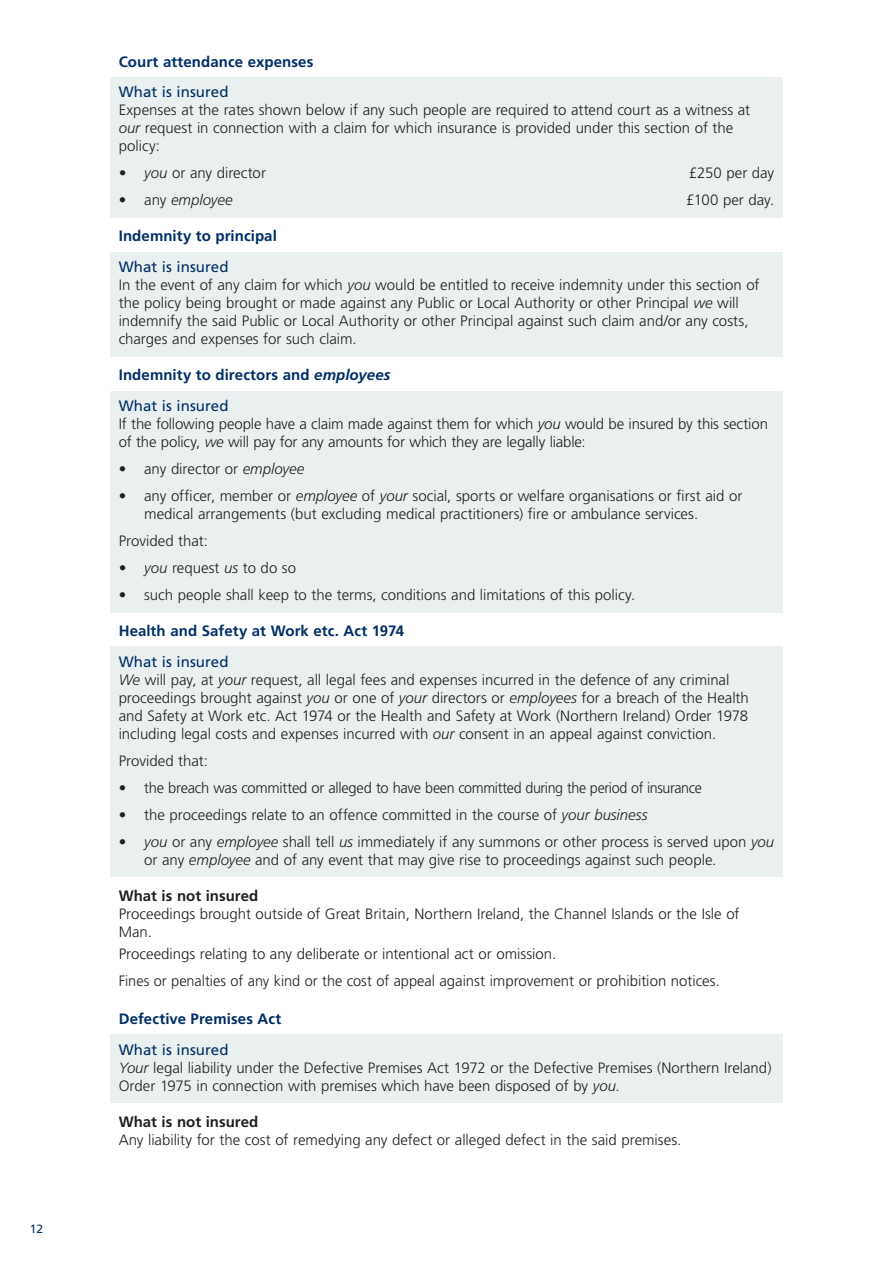
<style>
.page{position:relative;width:893px;height:1263px;background:#fff}
.page>*{position:absolute;margin:0;border:0;box-sizing:border-box;transform-origin:0 0}
.t1{font:300 15px/18px "Frutiger LT Std";letter-spacing:-.005em;color:#231f20}
.t2{font:700 15px/30.8px "Frutiger LT Std";letter-spacing:.005em;color:#002d66}
.t3{font:700 15px "Frutiger LT Std";color:#231f20}
.t4{font:15px "Frutiger LT Std";letter-spacing:.005em;color:#002d66}
.t5{font:italic 300 15px "Frutiger LT Std";color:#231f20}
.t6{font:12px "Frutiger LT Std";color:#002d66}
.s1{font-style:italic}
.s2{font-style:normal}
.s3{font-weight:400;color:#002d66}
.s4{font-weight:400}
</style>
<div class="page">
<div style="left:110px;top:78px;width:673px;height:32px;background:#eaf0f0"></div>
<div style="left:110px;top:96px;width:673px;height:68px;background:#eaf0f0"></div>
<div style="left:110px;top:159px;width:673px;height:32px;background:#eaf0f0"></div>
<div style="left:110px;top:186px;width:673px;height:32px;background:#eaf0f0"></div>
<div style="left:110px;top:252px;width:673px;height:32px;background:#eaf0f0"></div>
<div style="left:110px;top:270px;width:673px;height:86px;background:#eaf0f0"></div>
<div style="left:110px;top:391px;width:673px;height:32px;background:#eaf0f0"></div>
<div style="left:110px;top:409px;width:673px;height:50px;background:#eaf0f0"></div>
<div style="left:110px;top:454px;width:673px;height:32px;background:#eaf0f0"></div>
<div style="left:110px;top:481px;width:673px;height:50px;background:#eaf0f0"></div>
<div style="left:110px;top:526px;width:673px;height:32px;background:#eaf0f0"></div>
<div style="left:110px;top:553px;width:673px;height:32px;background:#eaf0f0"></div>
<div style="left:110px;top:580px;width:673px;height:32px;background:#eaf0f0"></div>
<div style="left:110px;top:647px;width:673px;height:32px;background:#eaf0f0"></div>
<div style="left:110px;top:665px;width:673px;height:86px;background:#eaf0f0"></div>
<div style="left:110px;top:746px;width:673px;height:32px;background:#eaf0f0"></div>
<div style="left:110px;top:773px;width:673px;height:32px;background:#eaf0f0"></div>
<div style="left:110px;top:800px;width:673px;height:32px;background:#eaf0f0"></div>
<div style="left:110px;top:827px;width:673px;height:50px;background:#eaf0f0"></div>
<div style="left:110px;top:1035px;width:673px;height:32px;background:#eaf0f0"></div>
<div style="left:110px;top:1053px;width:673px;height:50px;background:#eaf0f0"></div>
<p class="t6" style="left:30px;top:1222px;width:15px">12</p>
<p class="t2" style="left:119px;top:46px;width:196px">Court attendance expenses</p>
<p class="t4" style="left:119px;top:83px;width:111px">What is insured</p>
<p class="t1" style="left:119px;top:101px;width:633px">Expenses at the rates shown below if any such people are required to attend court as a witness at <span class="s1">our</span> request in connection with a claim for which insurance is provided under this section of the policy:</p>
<p class="t1" style="left:119px;top:164px;width:149px"><span class="s1">• you</span> or any director</p>
<p class="t1" style="left:689px;top:164px;width:87px">£250 per day</p>
<p class="t5" style="left:119px;top:192px;width:115px"><span class="s2">• any</span> employee</p>
<p class="t1" style="left:686px;top:191px;width:90px">£100 per day.</p>
<p class="t2" style="left:119px;top:221px;width:160px">Indemnity to principal</p>
<p class="t1" style="left:119px;top:258px;width:642px"><span class="s3">What is insured<br></span>In the event of any claim for which <span class="s1">you</span> would be entitled to receive indemnity under this section of the policy being brought or made against any Public or Local Authority or other Principal <span class="s1">we</span> will indemnify the said Public or Local Authority or other Principal against such claim and/or any costs, charges and expenses for such claim.</p>
<p class="t2" style="left:119px;top:360px;width:273px">Indemnity to directors and <span class="s1">employees<br></span><span class="s4">What is insured</span></p>
<p class="t1" style="left:119px;top:415px;width:651px">If the following people have a claim made against them for which <span class="s1">you</span> would be insured by this section of the policy, <span class="s1">we</span> will pay for any amounts for which they are legally liable:</p>
<p class="t1" style="left:119px;top:460px;width:187px">• any director or <span class="s1">employee</span></p>
<p class="t1" style="left:144px;top:487px;width:600px;text-indent:-26px">• any officer, member or <span class="s1">employee</span> of <span class="s1">your</span> social, sports or welfare organisations or first aid or medical arrangements (but excluding medical practitioners) fire or ambulance services.</p>
<p class="t1" style="left:119px;top:532px;width:91px">Provided that:</p>
<p class="t1" style="left:119px;top:559px;width:179px"><span class="s1">• you</span> request <span class="s1">us</span> to do so</p>
<p class="t1" style="left:119px;top:586px;width:518px">• such people shall keep to the terms, conditions and limitations of this policy.</p>
<p class="t2" style="left:119px;top:615px;width:287px">Health and Safety at Work etc. Act 1974</p>
<p class="t1" style="left:119px;top:653px;width:632px"><span class="s3">What is insured<br></span><span class="s1">We</span> will pay, at <span class="s1">your</span> request, all legal fees and expenses incurred in the defence of any criminal proceedings brought against <span class="s1">you</span> or one of <span class="s1">your</span> directors or <span class="s1">employees</span> for a breach of the Health and Safety at Work etc. Act 1974 or the Health and Safety at Work (Northern Ireland) Order 1978 including legal costs and expenses incurred with <span class="s1">our</span> consent in an appeal against conviction.</p>
<p class="t1" style="left:119px;top:752px;width:91px">Provided that:</p>
<p class="t1" style="left:119px;top:779px;width:585px">• the breach was committed or alleged to have been committed during the period of insurance</p>
<p class="t1" style="left:119px;top:806px;width:530px">• the proceedings relate to an offence committed in the course of <span class="s1">your business</span></p>
<p class="t1" style="left:144px;top:833px;width:632px;text-indent:-26px">• <span class="s1">you</span> or any <span class="s1">employee</span> shall tell <span class="s1">us</span> immediately if any summons or other process is served upon <span class="s1">you </span>or any <span class="s1">employee</span> and of any event that may give rise to proceedings against such people.</p>
<p class="t3" style="left:119px;top:887px;width:141px">What is not insured</p>
<p class="t1" style="left:119px;top:905px;width:622px">Proceedings brought outside of Great Britain, Northern Ireland, the Channel Islands or the Isle of<br>Man.</p>
<p class="t1" style="left:119px;top:941px;width:603px;line-height:27px">Proceedings relating to any deliberate or intentional act or omission.<br>Fines or penalties of any kind or the cost of appeal against improvement or prohibition notices.</p>
<p class="t2" style="left:119px;top:1003px;width:164px">Defective Premises Act</p>
<p class="t1" style="left:119px;top:1041px;width:654px"><span class="s3">What is insured<br></span><span class="s1">Your</span> legal liability under the Defective Premises Act 1972 or the Defective Premises (Northern Ireland)<br>Order 1975 in connection with premises which have been disposed of by <span class="s1">you</span>.</p>
<p class="t3" style="left:119px;top:1113px;width:141px">What is not insured</p>
<p class="t1" style="left:119px;top:1131px;width:564px">Any liability for the cost of remedying any defect or alleged defect in the said premises.</p>
</div>
